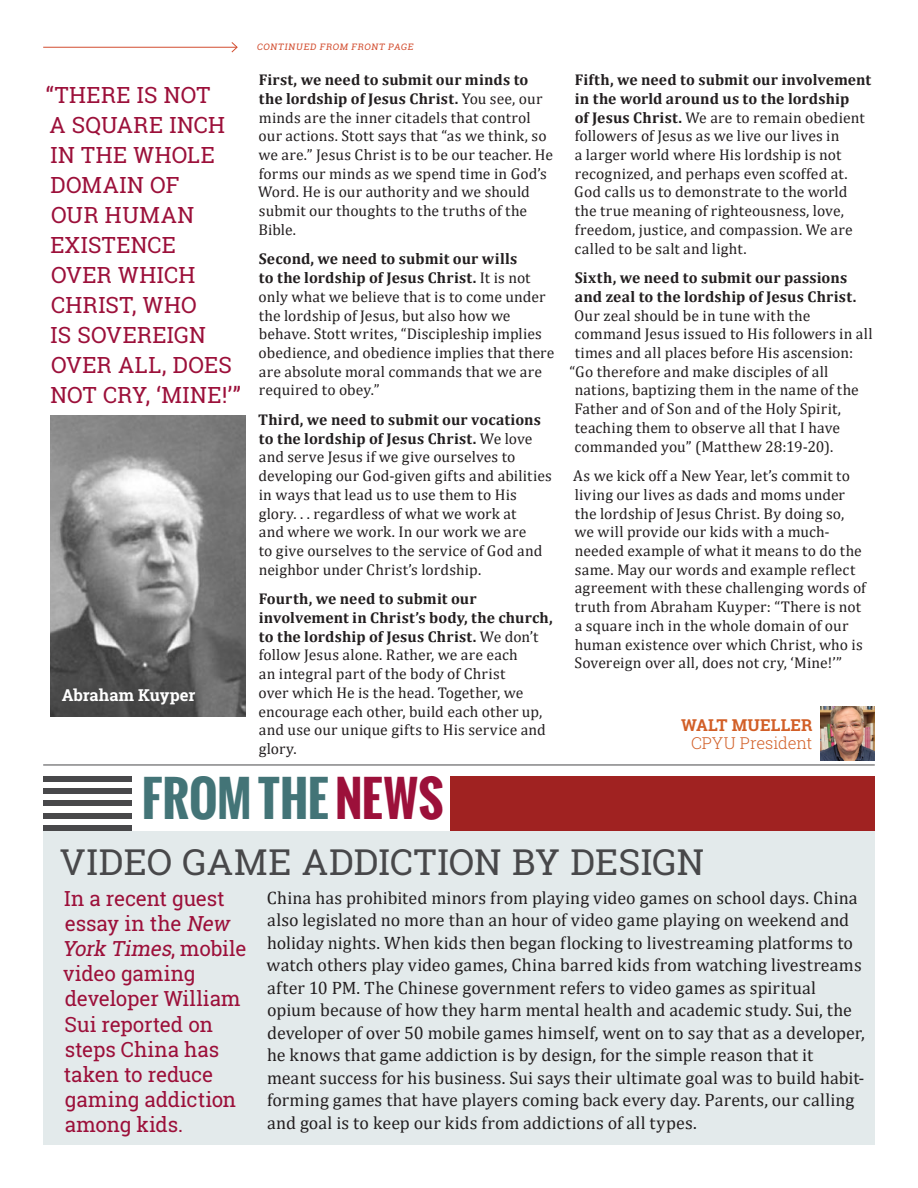
<style>
.page{position:relative;width:918px;height:1188px;background:#fff}
.page>*{position:absolute;margin:0;border:0;box-sizing:border-box;transform-origin:0 0}
.t1{font:700 48px "Oswald";color:#437477}
.t2{font:36px "Roboto Slab";letter-spacing:.005em;color:#48484a}
.t3{font:22.5px/30px "Roboto Slab";letter-spacing:.015em;color:#9c103a}
.t4{font:21px/25.2px "Roboto Slab";letter-spacing:-.005em;color:#9c103a}
.t5{font:18px/22.5px "Cambria";letter-spacing:.005em;color:#231f20}
.t6{font:300 16.5px "Roboto Slab";letter-spacing:-.005em;color:#d25f27}
.t7{font:700 16.5px "Roboto Slab";letter-spacing:-.005em;color:#fff}
.t8{font:700 16.5px "Roboto Slab";letter-spacing:.01em;color:#d25f27}
.t9{font:15.6px/18.8px "Cambria";letter-spacing:.01em;color:#231f20}
.t10{font:700 15.6px "Cambria";letter-spacing:.01em;color:#231f20}
.Copy{font:9px "Roboto Slab";color:#d24d2f}
.s1{font-weight:700}
.s2{color:#9c103a}
.s3{font-style:italic}
</style>
<div class="page">
<div style="left:43px;top:776px;width:832px;height:369px;background:#e3eaeb"></div>
<div style="left:450px;top:776px;width:425px;height:54px;background:#a02221"></div>
<div style="left:43px;top:776px;width:407px;height:54px;background:#fff"></div>
<hr style="left:43px;top:765px;width:832px;height:1px;background:#48484a">
<img style="left:51px;top:416px;width:194px;height:301px">
<img style="left:821px;top:706px;width:54px;height:54px">
<hr style="left:43px;top:47px;width:194px;height:1px;background:#d24d2f">
<svg style="left:231px;top:42px;width:7px;height:11px"></svg>
<div style="left:43px;top:825px;width:88px;height:5px;background:#48484a"></div>
<div style="left:43px;top:813px;width:88px;height:5px;background:#48484a"></div>
<div style="left:43px;top:801px;width:88px;height:5px;background:#48484a"></div>
<div style="left:43px;top:789px;width:88px;height:5px;background:#48484a"></div>
<div style="left:43px;top:776px;width:88px;height:6px;background:#48484a"></div>
<p class="t3" style="left:46px;top:80px;width:197px">“THERE IS NOT<br>A SQUARE INCH<br>IN THE WHOLE<br>DOMAIN OF<br>OUR HUMAN<br>EXISTENCE<br>OVER WHICH<br>CHRIST, WHO<br>IS SOVEREIGN<br>OVER ALL, DOES<br>NOT CRY, ‘MINE!’”</p>
<p class="t7" style="left:62px;top:683px;width:135px">Abraham Kuyper</p>
<p class="Copy" style="left:257px;top:41px;width:160px">CONTINUED FROM FRONT PAGE</p>
<p class="t9" style="left:258px;top:70px;width:296px"><span class="s1">First, we need to submit our minds to the lordship of Jesus Christ.</span> You see, our minds are the inner citadels that control our actions. Stott says that “as we think, so we are.” Jesus Christ is to be our teacher. He forms our minds as we spend time in God’s Word. He is our authority and we should submit our thoughts to the truths of the Bible.</p>
<p class="t9" style="left:259px;top:250px;width:297px"><span class="s1">Second, we need to submit our wills<br>to the lordship of Jesus Christ.</span> It is not only what we believe that is to come under the lordship of Jesus, but also how we behave. Stott writes, “Discipleship implies obedience, and obedience implies that there are absolute moral commands that we are required to obey.”</p>
<p class="t9" style="left:258px;top:410px;width:295px"><span class="s1">Third, we need to submit our vocations to the lordship of Jesus Christ.</span> We love and serve Jesus if we give ourselves to developing our God-given gifts and abilities in ways that lead us to use them to His glory. . . regardless of what we work at<br>and where we work. In our work we are<br>to give ourselves to the service of God and neighbor under Christ’s lordship.</p>
<p class="t9" style="left:259px;top:590px;width:296px"><span class="s1">Fourth, we need to submit our involvement in Christ’s body, the church, to the lordship of Jesus Christ.</span> We don’t follow Jesus alone. Rather, we are each<br>an integral part of the body of Christ<br>over which He is the head. Together, we encourage each other, build each other up, and use our unique gifts to His service and glory.</p>
<p class="t9" style="left:574px;top:70px;width:299px"><span class="s1">Fifth, we need to submit our involvement in the world around us to the lordship<br>of Jesus Christ.</span> We are to remain obedient followers of Jesus as we live our lives in<br>a larger world where His lordship is not recognized, and perhaps even scoffed at.<br>God calls us to demonstrate to the world the true meaning of righteousness, love, freedom, justice, and compassion. We are called to be salt and light.</p>
<p class="t10" style="left:575px;top:267px;width:274px">Sixth, we need to submit our passions</p>
<p class="t10" style="left:575px;top:286px;width:283px">and zeal to the lordship of Jesus Christ.</p>
<p class="t9" style="left:574px;top:306px;width:238px">Our zeal should be in tune with the</p>
<p class="t9" style="left:575px;top:325px;width:300px">command Jesus issued to His followers in all</p>
<p class="t9" style="left:575px;top:343px;width:280px">times and all places before His ascension:</p>
<p class="t9" style="left:569px;top:362px;width:261px">“Go therefore and make disciples of all</p>
<p class="t9" style="left:575px;top:381px;width:286px">nations, baptizing them in the name of the</p>
<p class="t9" style="left:574px;top:399px;width:268px">Father and of Son and of the Holy Spirit,</p>
<p class="t9" style="left:575px;top:418px;width:267px">teaching them to observe all that I have</p>
<p class="t9" style="left:575px;top:437px;width:260px">commanded you” (Matthew 28:19-20).</p>
<p class="t9" style="left:573px;top:466px;width:294px">As we kick off a New Year, let’s commit to living our lives as dads and moms under the lordship of Jesus Christ. By doing so, we will provide our kids with a much&shy;needed example of what it means to do the same. May our words and example reflect agreement with these challenging words of truth from Abraham Kuyper: “There is not a square inch in the whole domain of our human existence over which Christ, who is Sovereign over all, does not cry, ‘Mine!’”</p>
<p class="t8" style="left:681px;top:714px;width:133px">WALT MUELLER</p>
<p class="t6" style="left:691px;top:732px;width:123px">CPYU President</p>
<p class="t1" style="left:142px;top:763px;width:303px">FROM THE<span class="s2">NEWS</span></p>
<p class="t2" style="left:60px;top:837px;width:646px">VIDEO GAME ADDICTION BY DESIGN</p>
<p class="t4" style="left:62px;top:885px;width:186px">In a recent guest essay in the <span class="s3">New<br>York Times</span>, m o b i l e video gaming developer William<br>Sui reported on steps China has taken to reduce gaming addiction among kids.</p>
<p class="t5" style="left:267px;top:886px;width:600px">China has prohibited minors from playing video games on school days. China also legislated no more than an hour of video game playing on weekend and holiday nights. When kids then began flocking to livestreaming platforms to watch others play video games, China barred kids from watching livestreams after 10 PM. The Chinese government refers to video games as spiritual opium because of how they harm mental health and academic study. Sui, the developer of over 50 mobile games himself, went on to say that as a developer, he knows that game addiction is by design, for the simple reason that it meant success for his business. Sui says their ultimate goal was to build habit&shy;forming games that have players coming back every day. Parents, our calling and goal is to keep our kids from addictions of all types.</p>
</div>
